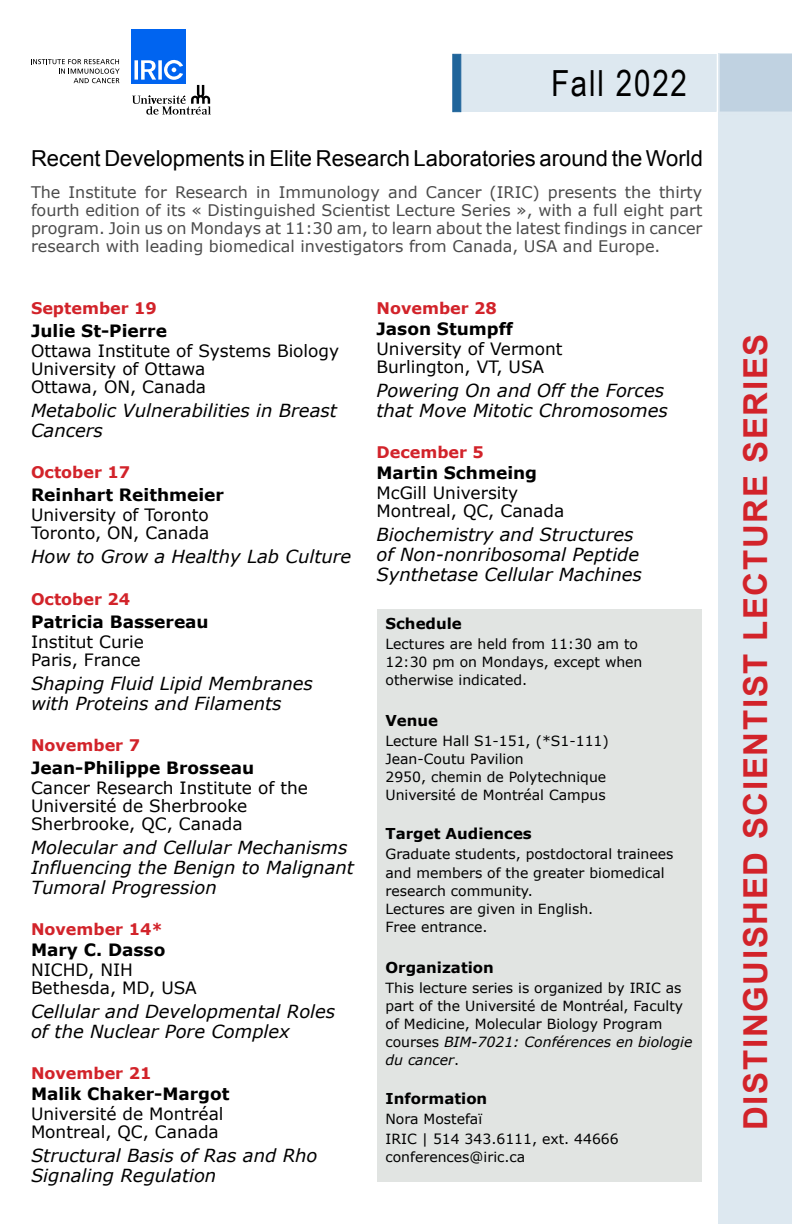
<style>
.page{position:relative;width:792px;height:1224px;background:#fff}
.page>*{position:absolute;margin:0;border:0;box-sizing:border-box;transform-origin:0 0}
.t1{font:36px "Arial Narrow";letter-spacing:.05em;color:#000}
.t2{font:700 33px "Arial";letter-spacing:.05em;color:#d2232a}
.t3{font:22px "Arial";color:#000}
.t4{font:italic 18px/20px "Verdana";color:#000}
.t5{font:17px/18px "Verdana";color:#000}
.t6{font:700 17px "Verdana";color:#000}
.t7{font:16px/18px "Verdana";color:#4b4b4b;text-align:justify}
.t8{font:700 16px "Verdana";color:#d2232a}
.t9{font:700 15px "Verdana";color:#000}
.t10{font:14px/18px "Verdana";color:#000}
.s1{font-style:italic}
</style>
<div class="page">
<div style="left:461px;top:54px;width:331px;height:57px;background:#dde8f0"></div>
<div style="left:452px;top:54px;width:9px;height:58px;background:#20659b;border:1px solid #20659b"></div>
<hr style="left:717px;top:52px;width:3px;height:63px;background:#fff">
<div style="left:131px;top:29px;width:55px;height:54px;background:#0064f0"></div>
<svg style="left:132px;top:60px;width:79px;height:55px"></svg>
<svg style="left:31px;top:59px;width:89px;height:24px"></svg>
<div style="left:718px;top:54px;width:74px;height:1170px;background:#dde8f0"></div>
<div style="left:377px;top:609px;width:325px;height:573px;background:#e1e4e2"></div>
<h1 class="t1" style="left:551px;top:57px;width:137px">Fall 2022</h1>
<h3 class="t3" style="left:31px;top:144px;width:673px">Recent Developments in Elite Research Laboratories around the World</h3>
<p class="t7" style="left:31px;top:183px;width:673px">The Institute for Research in Immunology and Cancer (IRIC) presents the thirty fourth edition of its « Distinguished Scientist Lecture Series », with a full eight part program. Join us on Mondays at 11:30 am, to learn about the latest findings in cancer research with leading biomedical investigators from Canada, USA and Europe.</p>
<p class="t8" style="left:31px;top:297px;width:127px">September 19</p>
<p class="t6" style="left:31px;top:319px;width:137px">Julie St-Pierre</p>
<p class="t5" style="left:31px;top:342px;width:310px">Ottawa Institute of Systems Biology<br>University of Ottawa<br>Ottawa, ON, Canada</p>
<p class="t4" style="left:31px;top:401px;width:307px">Metabolic Vulnerabilities in Breast<br>Cancers</p>
<p class="t8" style="left:31px;top:461px;width:101px">October 17</p>
<p class="t6" style="left:31px;top:483px;width:195px">Reinhart Reithmeier</p>
<p class="t5" style="left:31px;top:506px;width:180px">University of Toronto<br>Toronto, ON, Canada</p>
<p class="t4" style="left:31px;top:547px;width:322px">How to Grow a Healthy Lab Culture</p>
<p class="t8" style="left:31px;top:588px;width:101px">October 24</p>
<p class="t6" style="left:31px;top:609px;width:179px">Patricia Bassereau</p>
<p class="t5" style="left:31px;top:632px;width:114px">Institut Curie<br>Paris, France</p>
<p class="t4" style="left:31px;top:673px;width:284px">Shaping Fluid Lipid Membranes with Proteins and Filaments</p>
<p class="t8" style="left:31px;top:734px;width:111px">November 7</p>
<p class="t6" style="left:31px;top:756px;width:225px">Jean-Philippe Brosseau</p>
<p class="t5" style="left:31px;top:779px;width:278px">Cancer Research Institute of the<br>Université de Sherbrooke<br>Sherbrooke, QC, Canada</p>
<p class="t4" style="left:31px;top:837px;width:324px">Molecular and Cellular Mechanisms<br>Influencing the Benign to Malignant<br>Tumoral Progression</p>
<p class="t8" style="left:31px;top:918px;width:133px">November 14*</p>
<p class="t6" style="left:31px;top:938px;width:136px">Mary C. Dasso</p>
<p class="t5" style="left:31px;top:961px;width:167px">NICHD, NIH<br>Bethesda, MD, USA</p>
<p class="t4" style="left:31px;top:1001px;width:306px">Cellular and Developmental Roles of the Nuclear Pore Complex</p>
<p class="t8" style="left:31px;top:1062px;width:122px">November 21</p>
<p class="t6" style="left:31px;top:1082px;width:200px">Malik Chaker-Margot</p>
<p class="t5" style="left:31px;top:1105px;width:194px">Université de Montréal<br>Montreal, QC, Canada</p>
<p class="t4" style="left:31px;top:1146px;width:288px">Structural Basis of Ras and Rho<br>Signaling Regulation</p>
<p class="t8" style="left:377px;top:297px;width:122px">November 28</p>
<p class="t6" style="left:377px;top:317px;width:138px">Jason Stumpff</p>
<p class="t5" style="left:377px;top:340px;width:188px">University of Vermont<br>Burlington, VT, USA</p>
<p class="t4" style="left:377px;top:381px;width:293px">Powering On and Off the Forces that Move Mitotic Chromosomes</p>
<p class="t8" style="left:377px;top:441px;width:109px">December 5</p>
<p class="t6" style="left:377px;top:461px;width:162px">Martin Schmeing</p>
<p class="t5" style="left:377px;top:484px;width:189px">McGill University<br>Montreal, QC, Canada</p>
<p class="t4" style="left:377px;top:525px;width:267px">Biochemistry and Structures of Non-nonribosomal Peptide<br>Synthetase Cellular Machines</p>
<p class="t9" style="left:386px;top:613px;width:78px">Schedule</p>
<p class="t10" style="left:386px;top:635px;width:259px">Lectures are held from 11:30 am to<br>12:30 pm on Mondays, except when otherwise indicated.</p>
<p class="t9" style="left:386px;top:710px;width:54px">Venue</p>
<p class="t10" style="left:386px;top:732px;width:225px">Lecture Hall S1-151, (*S1-111)<br>Jean-Coutu Pavilion<br>2950, chemin de Polytechnique<br>Université de Montréal Campus</p>
<p class="t9" style="left:386px;top:823px;width:148px">Target Audiences</p>
<p class="t10" style="left:386px;top:845px;width:289px">Graduate students, postdoctoral trainees and members of the greater biomedical research community.<br>Lectures are given in English.<br>Free entrance.</p>
<p class="t9" style="left:386px;top:957px;width:110px">Organization</p>
<p class="t10" style="left:386px;top:979px;width:308px">This lecture series is organized by IRIC as part of the Université de Montréal, Faculty of Medicine, Molecular Biology Program courses <span class="s1">BIM-7021: Conférences en biologie du cancer</span>.</p>
<p class="t9" style="left:386px;top:1088px;width:103px">Information</p>
<p class="t10" style="left:386px;top:1109px;width:235px;line-height:20px">Nora Mostefaï<br>IRIC | 514 343.6111, ext. 44666</p>
<p class="t10" style="left:386px;top:1148px;width:141px">conferences@iric.ca</p>
<h2 class="t2" style="left:733px;top:1130px;width:794px;rotate:-90deg">Distinguished Scientist Lecture Series</h2>
</div>
